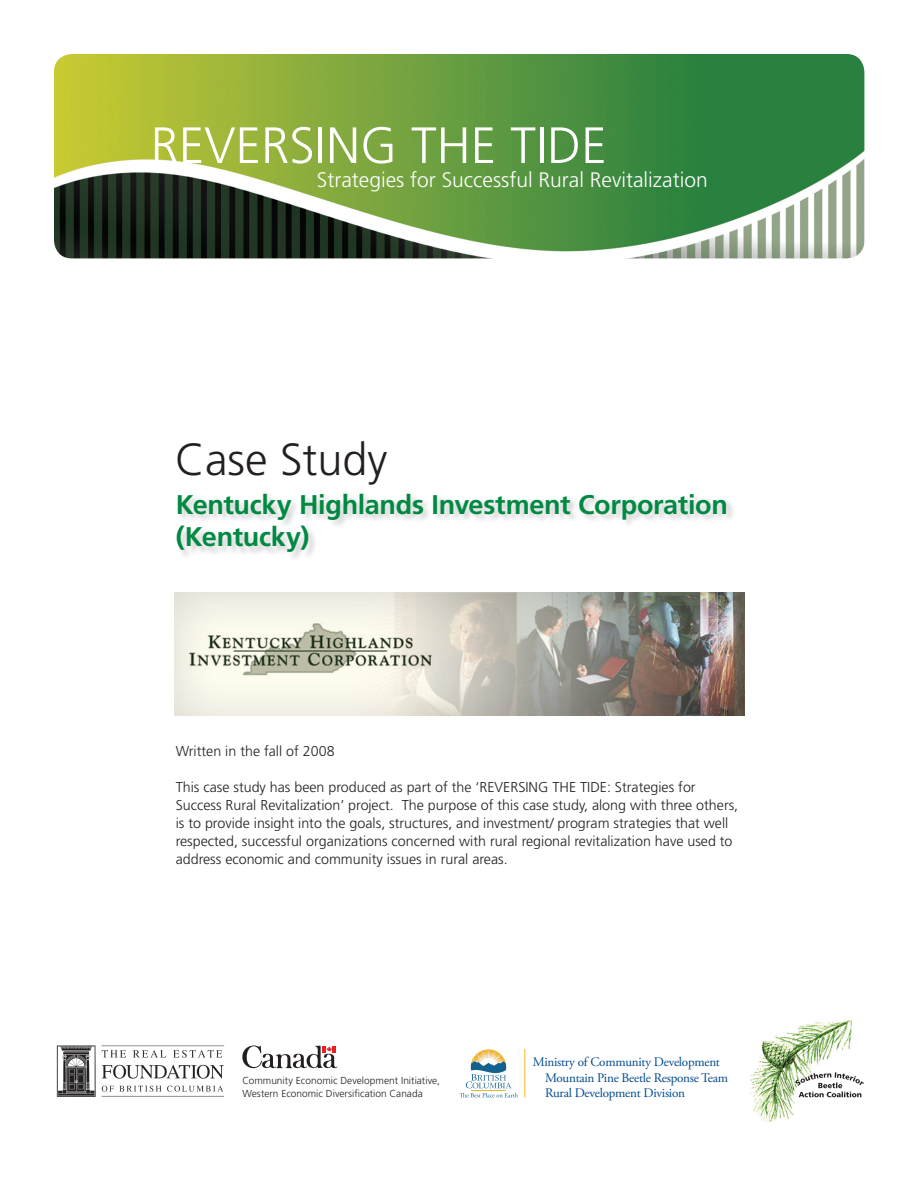
<style>
.page{position:relative;width:918px;height:1188px;background:#fff}
.page>*{position:absolute;margin:0;border:0;box-sizing:border-box;transform-origin:0 0}
.t1{font:300 51px "Frobisher";color:#fff}
.t2{font:300 45px "Frobisher";color:#231f20}
.t3{font:700 27px/32.4px "Frobisher";letter-spacing:-.01em;color:#008942}
.t4{font:300 21px "Frobisher";color:#fff}
.t5{font:300 14.25px/18px "Frobisher";color:#231f20}
.t6{font:13.05px/15.8px "Adobe Garamond Pro";letter-spacing:-.02em;color:#004a8d}
.t7{font:300 10.2px/13.4px "Frobisher";letter-spacing:.005em;color:#231f20}
</style>
<div class="page">
<img style="left:54px;top:54px;width:810px;height:204px">
<img style="left:57px;top:1046px;width:168px;height:51px">
<svg style="left:242px;top:1046px;width:95px;height:22px"></svg>
<svg style="left:459px;top:1049px;width:59px;height:48px"></svg>
<hr style="left:525px;top:1049px;width:1px;height:48px;background:#fcb814">
<img style="left:750px;top:1020px;width:102px;height:103px">
<svg style="left:795px;top:1072px;width:69px;height:25px"></svg>
<div style="left:175px;top:493px;width:562px;height:69px;background:#231f20;opacity:.21"></div>
<img style="left:174px;top:593px;width:570px;height:123px">
<h1 class="t1" style="left:150px;top:117px;width:458px">REVERSING THE TIDE</h1>
<h3 class="t4" style="left:317px;top:168px;width:392px">Strategies for Successful Rural Revitalization</h3>
<h2 class="t2" style="left:175px;top:434px;width:214px">Case Study</h2>
<h3 class="t3" style="left:176px;top:488px;width:554px">Kentucky Highlands Investment Corporation (Kentucky)</h3>
<p class="t5" style="left:176px;top:742px;width:160px">Written in the fall of 2008</p>
<p class="t5" style="left:176px;top:778px;width:564px">This case study has been produced as part of the ‘REVERSING THE TIDE: Strategies for Success Rural Revitalization’ project. The purpose of this case study, along with three others, is to provide insight into the goals, structures, and investment/ program strategies that well respected, successful organizations concerned with rural regional revitalization have used to address economic and community issues in rural areas.</p>
<p class="t7" style="left:242px;top:1073px;width:199px">Community Economic Development Initiative,<br>Western Economic Diversification Canada</p>
<p class="t6" style="left:545px;top:1054px;width:185px;text-indent:-12px">Ministry of Community Development<br>Mountain Pine Beetle Response Team<br>Rural Development Division</p>
</div>
